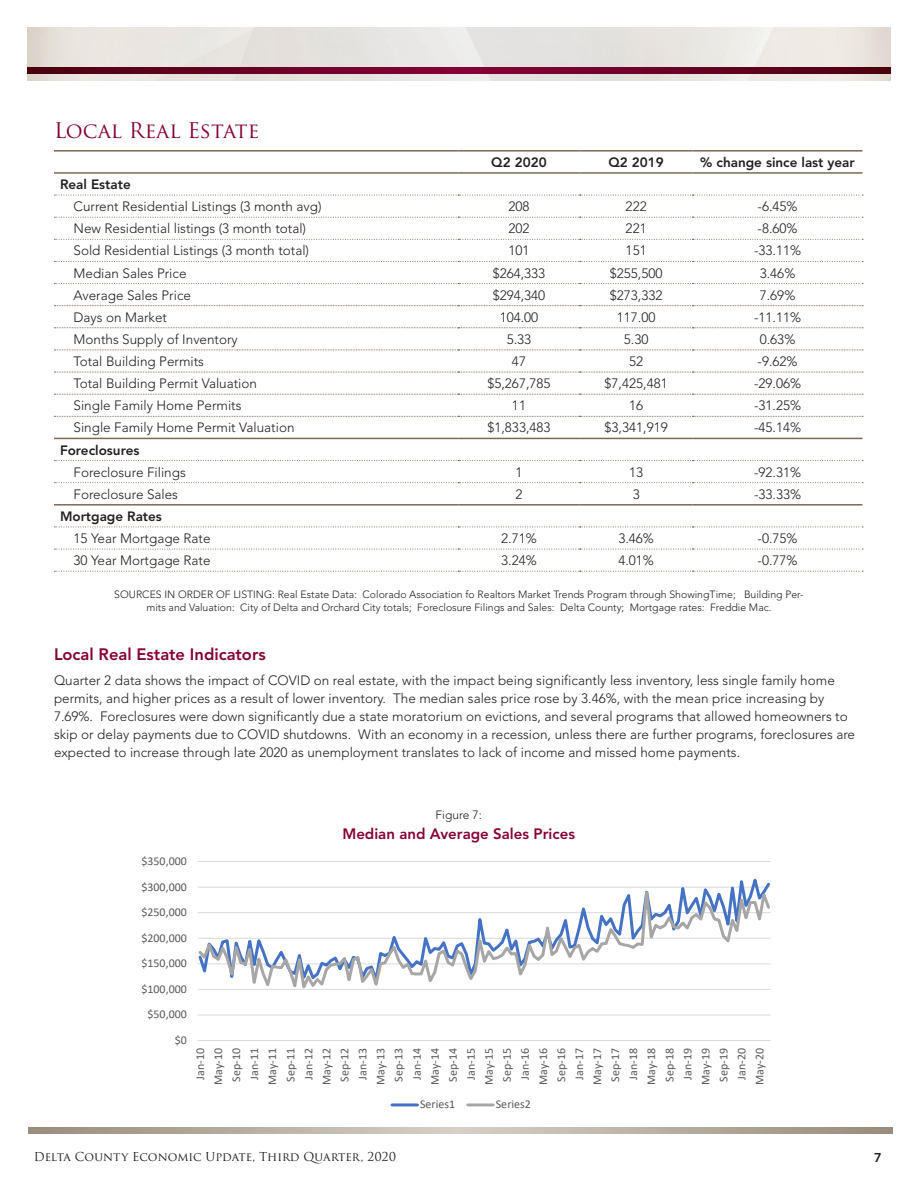
<style>
.page{position:relative;width:918px;height:1188px;background:#fff}
.page>*{position:absolute;margin:0;border:0;box-sizing:border-box;transform-origin:0 0}
.t1{font:21px "Trajan Pro";color:#860037}
.t2{font:800 16.5px "Avenir";color:#860037}
.t3{font:800 15px "Avenir";color:#860037}
.t4{font:300 13.5px/18px "Avenir";color:#231f20}
.t5{font:800 13.5px "Avenir";color:#231f20}
.t6{font:800 12.75px "Avenir";color:#231f20}
.t7{font:12px/18px "Calibri";color:#595959;text-align:center}
.t8{font:12px "Trajan Pro 3";color:#231f20}
.t9{font:300 12px "Avenir";color:#231f20}
.t10{font:300 10.5px/13.5px "Avenir";color:#231f20;text-align:center}
</style>
<div class="page">
<img style="left:27px;top:27px;width:864px;height:54px">
<svg style="left:27px;top:68px;width:864px;height:6px;background:#680023"></svg>
<svg style="left:28px;top:1128px;width:864px;height:6px;background:#b8ada1"></svg>
<hr style="left:54px;top:150px;width:404px;height:2px;background:#7c6954">
<hr style="left:458px;top:150px;width:122px;height:2px;background:#7c6954">
<hr style="left:580px;top:150px;width:113px;height:2px;background:#7c6954">
<hr style="left:693px;top:150px;width:169px;height:2px;background:#7c6954">
<hr style="left:54px;top:172px;width:404px;height:2px;background:#7c6954">
<hr style="left:458px;top:172px;width:122px;height:2px;background:#7c6954">
<hr style="left:580px;top:172px;width:113px;height:2px;background:#7c6954">
<hr style="left:693px;top:172px;width:169px;height:2px;background:#7c6954">
<svg style="left:54px;top:195px;width:809px;height:1px"></svg>
<svg style="left:54px;top:217px;width:809px;height:1px"></svg>
<svg style="left:54px;top:239px;width:809px;height:1px"></svg>
<svg style="left:54px;top:261px;width:809px;height:1px"></svg>
<svg style="left:54px;top:549px;width:809px;height:1px"></svg>
<svg style="left:54px;top:571px;width:809px;height:1px"></svg>
<svg style="left:54px;top:482px;width:809px;height:1px"></svg>
<hr style="left:54px;top:504px;width:404px;height:2px;background:#7c6954">
<hr style="left:458px;top:504px;width:122px;height:2px;background:#7c6954">
<hr style="left:580px;top:504px;width:113px;height:2px;background:#7c6954">
<hr style="left:693px;top:504px;width:169px;height:2px;background:#7c6954">
<svg style="left:54px;top:527px;width:809px;height:1px"></svg>
<hr style="left:54px;top:438px;width:404px;height:1px;background:#7c6954">
<hr style="left:458px;top:438px;width:122px;height:1px;background:#7c6954">
<hr style="left:580px;top:438px;width:113px;height:1px;background:#7c6954">
<hr style="left:693px;top:438px;width:169px;height:1px;background:#7c6954">
<svg style="left:54px;top:460px;width:809px;height:1px"></svg>
<svg style="left:54px;top:283px;width:809px;height:1px"></svg>
<svg style="left:54px;top:305px;width:809px;height:1px"></svg>
<svg style="left:54px;top:327px;width:809px;height:1px"></svg>
<svg style="left:54px;top:350px;width:809px;height:1px"></svg>
<svg style="left:54px;top:372px;width:809px;height:1px"></svg>
<svg style="left:54px;top:394px;width:809px;height:1px"></svg>
<svg style="left:54px;top:416px;width:809px;height:1px"></svg>
<hr style="left:198px;top:1014px;width:573px;height:1px;background:#d9d9d9">
<hr style="left:198px;top:861px;width:573px;height:1px;background:#d9d9d9">
<hr style="left:198px;top:1040px;width:573px;height:1px;background:#d9d9d9">
<svg style="left:198px;top:878px;width:573px;height:112px"></svg>
<hr style="left:392px;top:1103px;width:25px;height:3px;background:#4472c4">
<hr style="left:468px;top:1103px;width:25px;height:3px;background:#a6a6a6">
<p class="t1" style="left:54px;top:117px;width:207px">Local Real Estate</p>
<p class="t5" style="left:491px;top:154px;width:57px">Q2 2020</p>
<p class="t5" style="left:608px;top:154px;width:57px">Q2 2019</p>
<p class="t5" style="left:700px;top:154px;width:156px">% change since last year</p>
<p class="t5" style="left:60px;top:176px;width:72px">Real Estate</p>
<p class="t4" style="left:74px;top:198px;width:250px">Current Residential Listings (3 month avg)</p>
<p class="t4" style="left:508px;top:198px;width:23px">208</p>
<p class="t4" style="left:626px;top:198px;width:23px">222</p>
<p class="t4" style="left:758px;top:198px;width:42px">-6.45%</p>
<p class="t4" style="left:74px;top:220px;width:234px">New Residential listings (3 month total)</p>
<p class="t4" style="left:508px;top:220px;width:23px">202</p>
<p class="t4" style="left:626px;top:220px;width:23px">221</p>
<p class="t4" style="left:758px;top:220px;width:42px">-8.60%</p>
<p class="t4" style="left:74px;top:242px;width:237px">Sold Residential Listings (3 month total)</p>
<p class="t4" style="left:508px;top:242px;width:23px">101</p>
<p class="t4" style="left:626px;top:242px;width:23px">151</p>
<p class="t4" style="left:754px;top:242px;width:49px">-33.11%</p>
<p class="t4" style="left:74px;top:264px;width:115px">Median Sales Price</p>
<p class="t4" style="left:493px;top:264px;width:54px">$264,333</p>
<p class="t4" style="left:610px;top:264px;width:54px">$255,500</p>
<p class="t4" style="left:760px;top:264px;width:37px">3.46%</p>
<p class="t4" style="left:74px;top:286px;width:119px">Average Sales Price</p>
<p class="t4" style="left:493px;top:286px;width:54px">$294,340</p>
<p class="t4" style="left:610px;top:286px;width:54px">$273,332</p>
<p class="t4" style="left:760px;top:286px;width:37px">7.69%</p>
<p class="t4" style="left:74px;top:308px;width:95px">Days on Market</p>
<p class="t4" style="left:500px;top:308px;width:40px">104.00</p>
<p class="t4" style="left:617px;top:308px;width:40px">117.00</p>
<p class="t4" style="left:754px;top:308px;width:49px">-11.11%</p>
<p class="t4" style="left:74px;top:330px;width:166px">Months Supply of Inventory</p>
<p class="t4" style="left:507px;top:330px;width:26px">5.33</p>
<p class="t4" style="left:624px;top:330px;width:26px">5.30</p>
<p class="t4" style="left:760px;top:330px;width:37px">0.63%</p>
<p class="t4" style="left:74px;top:352px;width:132px">Total Building Permits</p>
<p class="t4" style="left:512px;top:352px;width:16px">47</p>
<p class="t4" style="left:629px;top:352px;width:16px">52</p>
<p class="t4" style="left:758px;top:352px;width:42px">-9.62%</p>
<p class="t4" style="left:74px;top:375px;width:185px">Total Building Permit Valuation</p>
<p class="t4" style="left:487px;top:375px;width:65px">$5,267,785</p>
<p class="t4" style="left:605px;top:375px;width:65px">$7,425,481</p>
<p class="t4" style="left:754px;top:375px;width:49px">-29.06%</p>
<p class="t4" style="left:74px;top:397px;width:170px">Single Family Home Permits</p>
<p class="t4" style="left:512px;top:397px;width:16px">11</p>
<p class="t4" style="left:629px;top:397px;width:16px">16</p>
<p class="t4" style="left:754px;top:397px;width:49px">-31.25%</p>
<p class="t4" style="left:74px;top:419px;width:223px">Single Family Home Permit Valuation</p>
<p class="t4" style="left:487px;top:419px;width:65px">$1,833,483</p>
<p class="t4" style="left:605px;top:419px;width:65px">$3,341,919</p>
<p class="t4" style="left:754px;top:419px;width:49px">-45.14%</p>
<p class="t5" style="left:60px;top:442px;width:81px">Foreclosures</p>
<p class="t4" style="left:74px;top:463px;width:114px">Foreclosure Filings</p>
<p class="t4" style="left:515px;top:463px;width:9px">1</p>
<p class="t4" style="left:629px;top:463px;width:16px">13</p>
<p class="t4" style="left:754px;top:463px;width:49px">-92.31%</p>
<p class="t4" style="left:74px;top:485px;width:106px">Foreclosure Sales</p>
<p class="t4" style="left:515px;top:485px;width:9px">2</p>
<p class="t4" style="left:633px;top:485px;width:9px">3</p>
<p class="t4" style="left:754px;top:485px;width:49px">-33.33%</p>
<p class="t5" style="left:60px;top:508px;width:103px">Mortgage Rates</p>
<p class="t4" style="left:74px;top:529px;width:139px">15 Year Mortgage Rate</p>
<p class="t4" style="left:501px;top:529px;width:37px">2.71%</p>
<p class="t4" style="left:618px;top:529px;width:37px">3.46%</p>
<p class="t4" style="left:758px;top:529px;width:42px">-0.75%</p>
<p class="t4" style="left:74px;top:552px;width:139px">30 Year Mortgage Rate</p>
<p class="t4" style="left:501px;top:552px;width:37px">3.24%</p>
<p class="t4" style="left:618px;top:552px;width:37px">4.01%</p>
<p class="t4" style="left:758px;top:552px;width:42px">-0.77%</p>
<p class="t10" style="left:114px;top:587px;width:691px">SOURCES IN ORDER OF LISTING: Real Estate Data: Colorado Association fo Realtors Market Trends Program through ShowingTime; Building Per&shy;mits and Valuation: City of Delta and Orchard City totals; Foreclosure Filings and Sales: Delta County; Mortgage rates: Freddie Mac.</p>
<p class="t2" style="left:54px;top:645px;width:213px">Local Real Estate Indicators</p>
<p class="t4" style="left:54px;top:672px;width:803px">Quarter 2 data shows the impact of COVID on real estate, with the impact being significantly less inventory, less single family home permits, and higher prices as a result of lower inventory. The median sales price rose by 3.46%, with the mean price increasing by 7.69%. Foreclosures were down significantly due a state moratorium on evictions, and several programs that allowed homeowners to skip or delay payments due to COVID shutdowns. With an economy in a recession, unless there are further programs, foreclosures are expected to increase through late 2020 as unemployment translates to lack of income and missed home payments.</p>
<p class="t7" style="left:141px;top:852px;width:47px">$350,000</p>
<p class="t7" style="left:141px;top:877px;width:47px">$300,000</p>
<p class="t7" style="left:141px;top:903px;width:47px">$250,000</p>
<p class="t7" style="left:141px;top:928px;width:47px">$200,000</p>
<p class="t7" style="left:141px;top:954px;width:47px">$150,000</p>
<p class="t7" style="left:141px;top:979px;width:47px">$100,000</p>
<p class="t7" style="left:148px;top:1005px;width:41px">$50,000</p>
<p class="t7" style="left:175px;top:1031px;width:14px">$0</p>
<p class="t9" style="left:435px;top:808px;width:48px">Figure 7:</p>
<p class="t3" style="left:342px;top:824px;width:234px">Median and Average Sales Prices</p>
<p class="t7" style="left:191px;top:1085px;width:39px;rotate:-90deg">Jan-10<br>May-10<br>Sep-10<br>Jan-11<br>May-11<br>Sep-11<br>Jan-12<br>May-12<br>Sep-12<br>Jan-13<br>May-13<br>Sep-13<br>Jan-14<br>May-14<br>Sep-14<br>Jan-15<br>May-15<br>Sep-15<br>Jan-16<br>May-16<br>Sep-16<br>Jan-17<br>May-17<br>Sep-17<br>Jan-18<br>May-18<br>Sep-18<br>Jan-19<br>May-19<br>Sep-19<br>Jan-20<br>May-20</p>
<p class="t7" style="left:420px;top:1095px;width:37px">Series1</p>
<p class="t7" style="left:496px;top:1095px;width:37px">Series2</p>
<p class="t8" style="left:34px;top:1148px;width:364px">Delta County Economic Update, Third Quarter, 2020</p>
<p class="t6" style="left:874px;top:1150px;width:9px">7</p>
</div>
